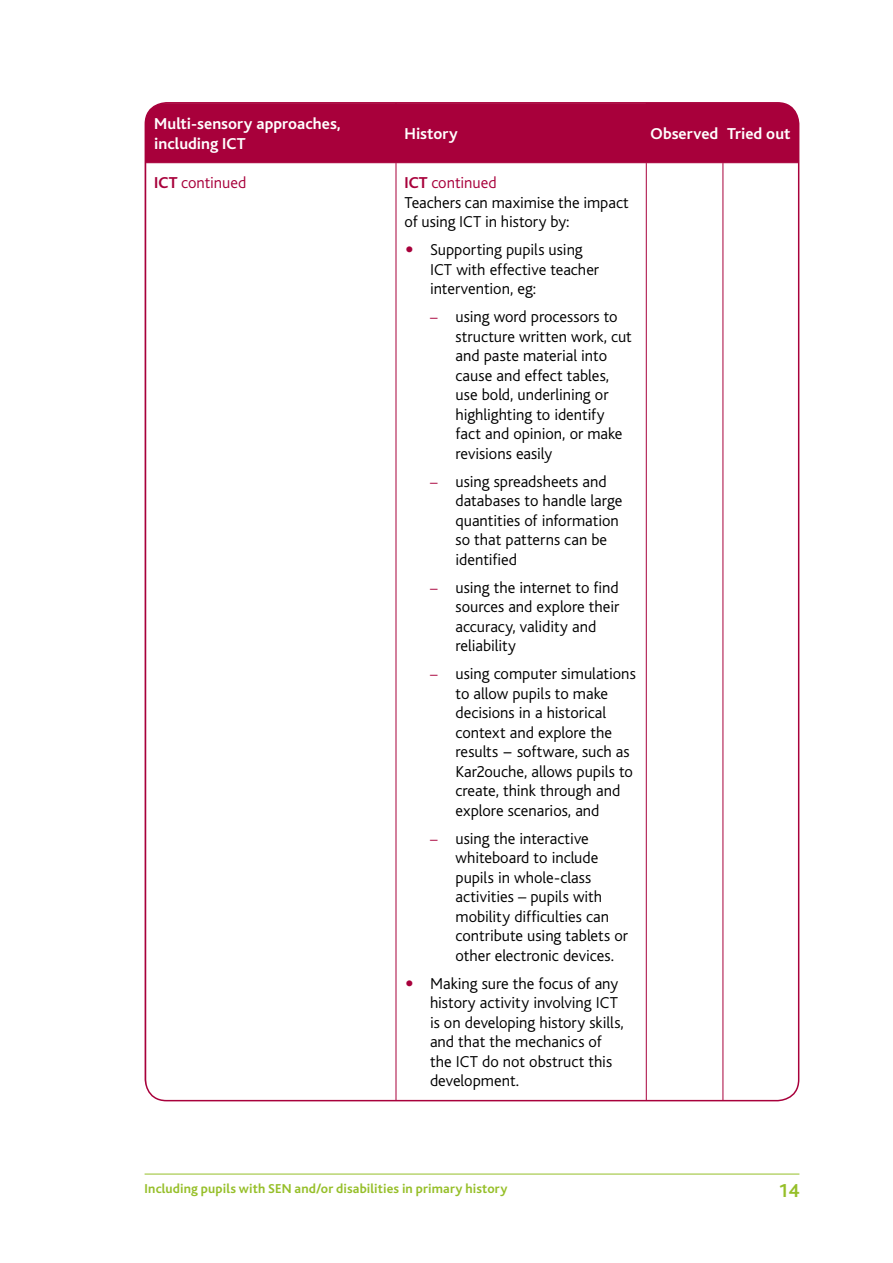
<style>
.page{position:relative;width:893px;height:1263px;background:#fff}
.page>*{position:absolute;margin:0;border:0;box-sizing:border-box;transform-origin:0 0}
.t1{font:700 19.5px "Bliss";color:#96bf29}
._07__Bullet_level_2{font:300 16.5px/19.5px "Bliss";color:#000}
._06__Bullet_level_1{font:300 16.5px/19.5px "Bliss";color:#000}
._08__Table_header{font:700 16.5px/19.5px "Bliss";letter-spacing:.005em;color:#fff}
._05__Body_Copy{font:300 16.5px/19.5px "Bliss";color:#000}
._09__Table_sub_heads{font:300 16.5px "Bliss";letter-spacing:-.005em;color:#a8003b}
.t2{font:700 13.5px "Bliss";letter-spacing:.01em;color:#96bf29}
.s1{font-weight:700}
.s2{font-family:"European Pi Three";font-weight:400;font-size:15px;color:#a8003b}
.s3{font-size:15px;color:#a8003b}
</style>
<div class="page">
<hr style="left:145px;top:1174px;width:654px;height:1px;background:#96bf29">
<div style="left:146px;top:103px;width:652px;height:59px;background:#a8003b"></div>
<hr style="left:396px;top:103px;width:1px;height:59px;background:#a8003b">
<hr style="left:646px;top:104px;width:1px;height:58px;background:#a8003b">
<hr style="left:723px;top:103px;width:76px;height:1px;background:#a8003b">
<hr style="left:723px;top:104px;width:1px;height:58px;background:#a8003b">
<hr style="left:798px;top:104px;width:1px;height:58px;background:#a8003b">
<hr style="left:145px;top:163px;width:1px;height:938px;background:#a8003b">
<hr style="left:145px;top:162px;width:251px;height:1px;background:#a8003b">
<hr style="left:396px;top:162px;width:250px;height:1px;background:#a8003b">
<hr style="left:646px;top:162px;width:77px;height:1px;background:#a8003b">
<hr style="left:723px;top:162px;width:76px;height:1px;background:#a8003b">
<hr style="left:396px;top:163px;width:1px;height:938px;background:#a8003b">
<hr style="left:646px;top:163px;width:1px;height:938px;background:#a8003b">
<hr style="left:723px;top:163px;width:1px;height:938px;background:#a8003b">
<hr style="left:798px;top:163px;width:1px;height:938px;background:#a8003b">
<p class="_08__Table_header" style="left:154px;top:115px;width:188px">Multi-sensory approaches, including ICT</p>
<p class="_08__Table_header" style="left:404px;top:124px;width:55px">History</p>
<p class="_08__Table_header" style="left:650px;top:124px;width:69px">Observed</p>
<p class="_08__Table_header" style="left:727px;top:124px;width:65px">Tried out</p>
<p class="_09__Table_sub_heads" style="left:154px;top:174px;width:94px"><span class="s1">ICT</span> continued</p>
<p class="_09__Table_sub_heads" style="left:404px;top:174px;width:94px"><span class="s1">ICT</span> continued</p>
<p class="_05__Body_Copy" style="left:404px;top:193px;width:226px">Teachers can maximise the impact of using ICT in history by:</p>
<p class="_06__Bullet_level_1" style="left:430px;top:240px;width:171px;text-indent:-26px"><span class="s2">"</span> Supporting pupils using<br>ICT with effective teacher intervention, eg:</p>
<p class="_07__Bullet_level_2" style="left:455px;top:307px;width:178px;text-indent:-26px"><span class="s3">–</span> using word processors to structure written work, cut and paste material into cause and effect tables, use bold, underlining or highlighting to identify fact and opinion, or make revisions easily</p>
<p class="_07__Bullet_level_2" style="left:455px;top:472px;width:168px;text-indent:-26px"><span class="s3">–</span> using spreadsheets and databases to handle large quantities of information so that patterns can be identified</p>
<p class="_07__Bullet_level_2" style="left:455px;top:578px;width:165px;text-indent:-26px"><span class="s3">–</span> using the internet to find sources and explore their accuracy, validity and reliability</p>
<p class="_07__Bullet_level_2" style="left:455px;top:664px;width:182px;text-indent:-26px"><span class="s3">–</span> using computer simulations to allow pupils to make decisions in a historical context and explore the results − software, such as<br>Kar2ouche, allows pupils to create, think through and explore scenarios, and</p>
<p class="_07__Bullet_level_2" style="left:455px;top:829px;width:174px;text-indent:-26px"><span class="s3">–</span> using the interactive whiteboard to include pupils in whole-class activities – pupils with mobility difficulties can contribute using tablets or other electronic devices.</p>
<p class="_06__Bullet_level_1" style="left:430px;top:974px;width:195px;text-indent:-26px"><span class="s2">"</span> Making sure the focus of any history activity involving ICT is on developing history skills, and that the mechanics of the ICT do not obstruct this development.</p>
<p class="t2" style="left:145px;top:1181px;width:364px">Including pupils with SEN and/or disabilities in primary history</p>
<p class="t1" style="left:778px;top:1180px;width:23px">14</p>
</div>
